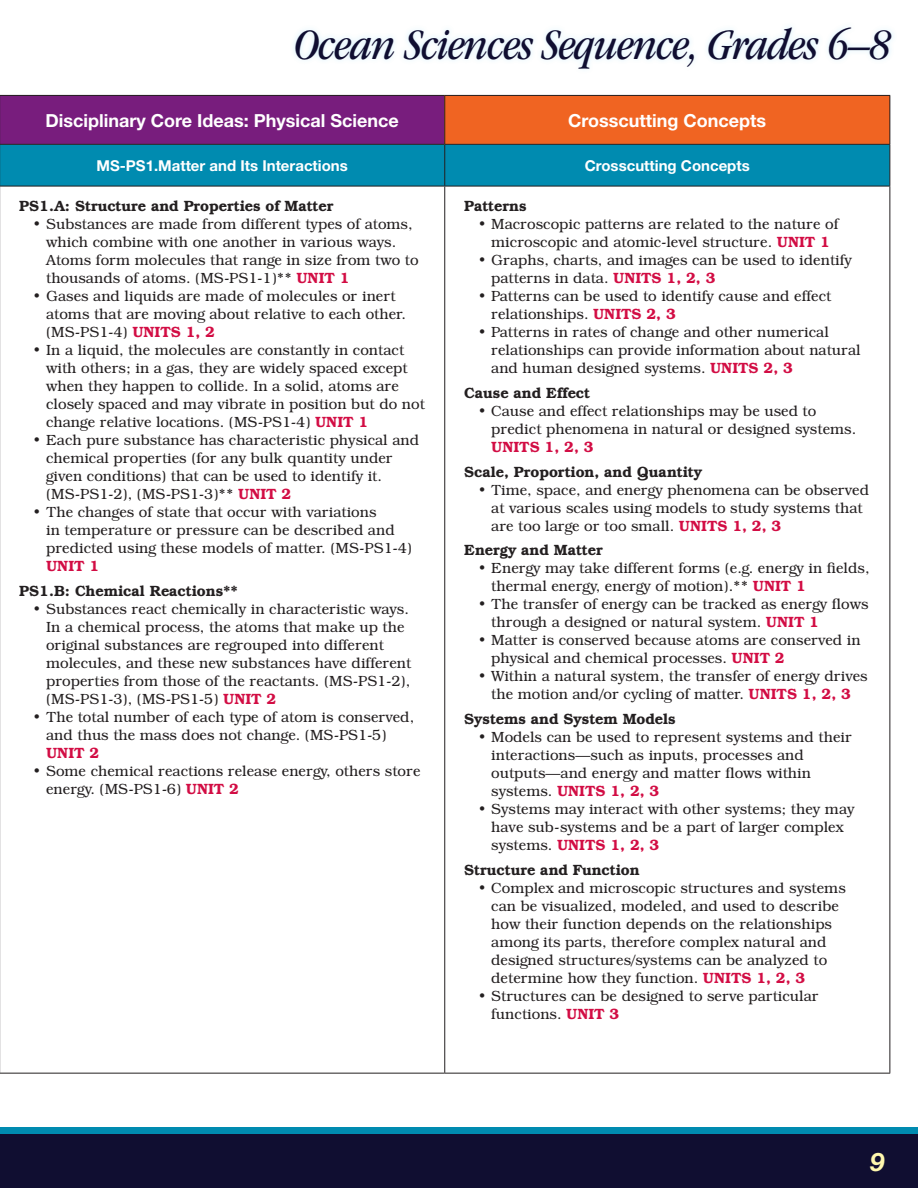
<style>
.page{position:relative;width:918px;height:1188px;background:#fff}
.page>*{position:absolute;margin:0;border:0;box-sizing:border-box;transform-origin:0 0}
._30_30_GarNarItalic{font:italic condensed 45px "ITC Garamond Std";letter-spacing:-.02em;color:#100e31}
.t1{font:italic 700 25.5px "Helvetica Neue";color:#fff8ae}
.t2{font:700 18px "Helvetica Neue";color:#fff}
.t3{font:300 15px/18px "Bookman IT Cby BT";color:#231f20}
.t4{font:600 15px "Bookman IT Cby BT";color:#231f20}
.t5{font:700 15px "Helvetica Neue";color:#fff}
.t6{font:600 15px "Bookman IT Cby BT";color:#d20d44}
.s1{font-weight:600;color:#d20d44}
</style>
<div class="page">
<div style="left:0;top:1128px;width:918px;height:60px;background:#008bb0"></div>
<div style="left:0;top:1134px;width:918px;height:54px;background:#100e31"></div>
<div style="left:290px;top:21px;width:608px;height:54px;background:#6bcff6;opacity:.3"></div>
<div style="left:0;top:95px;width:445px;height:49px;background:#781d7d"></div>
<div style="left:445px;top:95px;width:445px;height:49px;background:#f06422"></div>
<hr style="left:0;top:95px;width:445px;height:1px;background:#231f20">
<hr style="left:0;top:96px;width:1px;height:48px;background:#231f20">
<hr style="left:445px;top:95px;width:445px;height:1px;background:#231f20">
<hr style="left:444px;top:96px;width:1px;height:48px;background:#231f20">
<hr style="left:890px;top:96px;width:1px;height:48px;background:#231f20">
<hr style="left:890px;top:145px;width:1px;height:41px;background:#231f20">
<div style="left:0;top:144px;width:890px;height:42px;background:#008bb0"></div>
<hr style="left:0;top:186px;width:445px;height:1px;background:#231f20">
<hr style="left:0;top:186px;width:1px;height:887px;background:#231f20">
<hr style="left:445px;top:186px;width:445px;height:1px;background:#231f20">
<hr style="left:444px;top:186px;width:1px;height:887px;background:#231f20">
<hr style="left:890px;top:186px;width:1px;height:887px;background:#231f20">
<hr style="left:0;top:1073px;width:445px;height:1px;background:#231f20">
<hr style="left:445px;top:1073px;width:445px;height:1px;background:#231f20">
<p class="_30_30_GarNarItalic" style="left:294px;top:20px;width:598px">Ocean Sciences Sequence, Grades 6–8</p>
<p class="t2" style="left:46px;top:109px;width:355px">Disciplinary Core Ideas: Physical Science</p>
<p class="t2" style="left:568px;top:109px;width:200px">Crosscutting Concepts</p>
<p class="t5" style="left:96px;top:156px;width:253px">MS-PS1.Matter and Its Interactions</p>
<p class="t5" style="left:585px;top:156px;width:167px">Crosscutting Concepts</p>
<p class="t4" style="left:19px;top:197px;width:316px">PS1.A: Structure and Properties of Matter</p>
<p class="t3" style="left:46px;top:215px;width:374px;text-indent:-14px">• Substances are made from different types of atoms, which combine with one another in various ways.<br>Atoms form molecules that range in size from two to thousands of atoms. (MS-PS1-1)** <span class="s1">UNIT 1</span></p>
<p class="t3" style="left:46px;top:287px;width:361px;text-indent:-14px">• Gases and liquids are made of molecules or inert atoms that are moving about relative to each other. (MS-PS1-4) <span class="s1">UNITS 1, 2</span></p>
<p class="t3" style="left:46px;top:341px;width:380px;text-indent:-14px">• In a liquid, the molecules are constantly in contact with others; in a gas, they are widely spaced except when they happen to collide. In a solid, atoms are closely spaced and may vibrate in position but do not change relative locations. (MS-PS1-4) <span class="s1">UNIT 1</span></p>
<p class="t3" style="left:46px;top:431px;width:375px;text-indent:-14px">• Each pure substance has characteristic physical and chemical properties (for any bulk quantity under given conditions) that can be used to identify it. (MS-PS1-2), (MS-PS1-3)** <span class="s1">UNIT 2</span></p>
<p class="t3" style="left:46px;top:503px;width:367px;text-indent:-14px">• The changes of state that occur with variations<br>in temperature or pressure can be described and predicted using these models of matter. (MS-PS1-4)</p>
<p class="t6" style="left:46px;top:557px;width:55px">UNIT 1</p>
<p class="t4" style="left:19px;top:582px;width:220px">PS1.B: Chemical Reactions**</p>
<p class="t3" style="left:46px;top:600px;width:367px;text-indent:-14px">• Substances react chemically in characteristic ways.<br>In a chemical process, the atoms that make up the original substances are regrouped into different molecules, and these new substances have different properties from those of the reactants. (MS-PS1-2), (MS-PS1-3), (MS-PS1-5) <span class="s1">UNIT 2</span></p>
<p class="t3" style="left:46px;top:708px;width:370px;text-indent:-14px">• The total number of each type of atom is conserved, and thus the mass does not change. (MS-PS1-5)</p>
<p class="t6" style="left:46px;top:744px;width:55px">UNIT 2</p>
<p class="t3" style="left:46px;top:762px;width:376px;text-indent:-14px">• Some chemical reactions release energy, others store energy. (MS-PS1-6) <span class="s1">UNIT 2</span></p>
<p class="t4" style="left:464px;top:197px;width:64px">Patterns</p>
<p class="t3" style="left:478px;top:215px;width:362px;text-align:center">• Macroscopic patterns are related to the nature of microscopic and atomic-level structure. <span class="s1">UNIT 1</span></p>
<p class="t3" style="left:491px;top:251px;width:362px;text-indent:-14px">• Graphs, charts, and images can be used to identify patterns in data. <span class="s1">UNITS 1, 2, 3</span></p>
<p class="t3" style="left:491px;top:287px;width:342px;text-indent:-14px">• Patterns can be used to identify cause and effect relationships. <span class="s1">UNITS 2, 3</span></p>
<p class="t3" style="left:491px;top:323px;width:371px;text-indent:-14px">• Patterns in rates of change and other numerical relationships can provide information about natural and human designed systems. <span class="s1">UNITS 2, 3</span></p>
<p class="t4" style="left:464px;top:384px;width:127px">Cause and Effect</p>
<p class="t3" style="left:491px;top:402px;width:367px;text-indent:-14px">• Cause and effect relationships may be used to predict phenomena in natural or designed systems.</p>
<p class="t6" style="left:491px;top:438px;width:104px">UNITS 1, 2, 3</p>
<p class="t4" style="left:464px;top:462px;width:239px">Scale, Proportion, and Quantity</p>
<p class="t3" style="left:491px;top:481px;width:379px;text-indent:-14px">• Time, space, and energy phenomena can be observed at various scales using models to study systems that are too large or too small. <span class="s1">UNITS 1, 2, 3</span></p>
<p class="t4" style="left:464px;top:541px;width:140px">Energy and Matter</p>
<p class="t3" style="left:491px;top:559px;width:380px;text-indent:-14px">• Energy may take different forms (e.g. energy in fields, thermal energy, energy of motion).** <span class="s1">UNIT 1</span></p>
<p class="t3" style="left:491px;top:595px;width:379px;text-indent:-14px">• The transfer of energy can be tracked as energy flows through a designed or natural system. <span class="s1">UNIT 1</span></p>
<p class="t3" style="left:491px;top:631px;width:371px;text-indent:-14px">• Matter is conserved because atoms are conserved in physical and chemical processes. <span class="s1">UNIT 2</span></p>
<p class="t3" style="left:478px;top:667px;width:392px;text-align:center">• Within a natural system, the transfer of energy drives the motion and/or cycling of matter. <span class="s1">UNITS 1, 2, 3</span></p>
<p class="t4" style="left:464px;top:710px;width:213px">Systems and System Models</p>
<p class="t3" style="left:491px;top:728px;width:362px;text-indent:-14px">• Models can be used to represent systems and their interactions—such as inputs, processes and outputs—and energy and matter flows within systems. <span class="s1">UNITS 1, 2, 3</span></p>
<p class="t3" style="left:491px;top:800px;width:365px;text-indent:-14px">• Systems may interact with other systems; they may have sub-systems and be a part of larger complex systems. <span class="s1">UNITS 1, 2, 3</span></p>
<p class="t4" style="left:464px;top:861px;width:177px">Structure and Function</p>
<p class="t3" style="left:491px;top:879px;width:356px;text-indent:-14px">• Complex and microscopic structures and systems can be visualized, modeled, and used to describe how their function depends on the relationships among its parts, therefore complex natural and designed structures/systems can be analyzed to determine how they function. <span class="s1">UNITS 1, 2, 3</span></p>
<p class="t3" style="left:491px;top:987px;width:329px;text-indent:-14px">• Structures can be designed to serve particular functions. <span class="s1">UNIT 3</span></p>
<h2 class="t1" style="left:870px;top:1146px;width:16px">9</h2>
</div>
